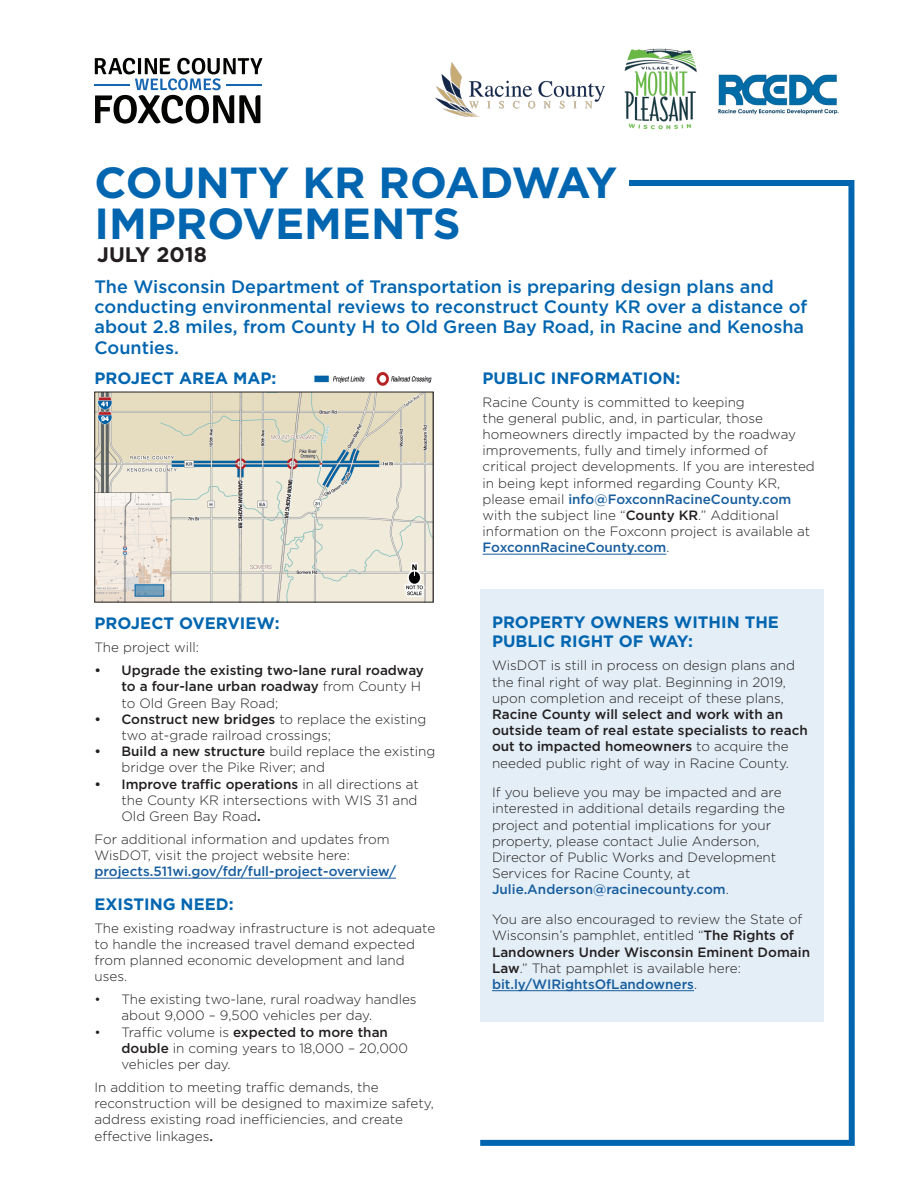
<style>
.page{position:relative;width:918px;height:1188px;background:#fff}
.page>*{position:absolute;margin:0;border:0;box-sizing:border-box;transform-origin:0 0}
.t1{font:700 43.5px/40.5px "Gotham";color:#0165b0}
.t2{font:700 21px "Gotham";color:#231f20}
.t3{font:500 18px/20.2px "Gotham";color:#0165b0}
.Body_Copy{font:700 16.5px/19.8px "Gotham";color:#0165b0}
.Question{font:700 16.5px "Gotham";color:#0165b0}
.Body_Copy-2{font:300 13.5px/16.2px "Gotham";color:#231f20}
.Body_Copy-3{font:500 13.5px "Gotham";color:#175d9e}
.t4{font:500 13.5px/16.2px "Gotham";color:#231f20}
.s1{font-weight:300}
.s2{font-weight:500}
.s3{font-weight:500;color:#175d9e}
.s4{font-weight:300;color:#231f20}
</style>
<div class="page">
<hr style="left:94px;top:878px;width:302px;height:1px;background:#175d9e">
<svg style="left:480px;top:180px;width:375px;height:966px"></svg>
<img style="left:436px;top:63px;width:169px;height:54px">
<img style="left:624px;top:48px;width:73px;height:82px">
<img style="left:718px;top:74px;width:121px;height:41px">
<svg style="left:95px;top:58px;width:167px;height:66px"></svg>
<hr style="left:94px;top:84px;width:36px;height:1px;background:#1766b1">
<hr style="left:226px;top:84px;width:36px;height:1px;background:#1766b1">
<div style="left:480px;top:590px;width:344px;height:432px;background:#e3eef6"></div>
<hr style="left:492px;top:990px;width:202px;height:1px;background:#175d9e">
<img style="left:97px;top:394px;width:335px;height:206px">
<img style="left:314px;top:372px;width:118px;height:14px">
<div style="left:616px;top:178px;width:13px;height:14px;background:#fff"></div>
<p class="t1" style="left:94px;top:162px;width:524px">COUNTY KR ROADWAY<br>IMPROVEMENTS</p>
<p class="t2" style="left:97px;top:240px;width:111px">JULY 2018</p>
<p class="t3" style="left:94px;top:276px;width:714px">The Wisconsin Department of Transportation is preparing design plans and conducting environmental reviews to reconstruct County KR over a distance of about 2.8 miles, from County H to Old Green Bay Road, in Racine and Kenosha Counties.</p>
<p class="Question" style="left:94px;top:367px;width:183px">PROJECT AREA MAP:</p>
<p class="Question" style="left:94px;top:613px;width:187px">PROJECT OVERVIEW:</p>
<p class="Body_Copy-2" style="left:94px;top:639px;width:106px">The project will:</p>
<p class="t4" style="left:122px;top:662px;width:304px;text-indent:-27px">• Upgrade the existing two-lane rural roadway to a four-lane urban roadway <span class="s1">from County H to Old Green Bay Road;</span></p>
<p class="Body_Copy-2" style="left:122px;top:711px;width:306px;text-indent:-27px"><span class="s2">• Construct new bridges</span> to replace the existing two at-grade railroad crossings;</p>
<p class="Body_Copy-2" style="left:122px;top:743px;width:315px;text-indent:-27px"><span class="s2">• Build a new structure</span> build replace the existing bridge over the Pike River; and</p>
<p class="Body_Copy-2" style="left:122px;top:775px;width:299px;text-align:justify;text-indent:-27px"><span class="s2">• Improve traffic operations</span> in all directions at the County KR intersections with WIS 31 and Old Green Bay Road<span class="s2">.</span></p>
<p class="Body_Copy-2" style="left:94px;top:831px;width:297px">For additional information and updates from<br>WisDOT, visit the project website here:</p>
<p class="Body_Copy-3" style="left:94px;top:863px;width:303px">projects.511wi.gov/fdr/full-project-overview/</p>
<p class="Body_Copy" style="left:94px;top:894px;width:141px">EXISTING NEED:</p>
<p class="Body_Copy-2" style="left:94px;top:919px;width:342px">The existing roadway infrastructure is not adequate to handle the increased travel demand expected from planned economic development and land uses.</p>
<p class="Body_Copy-2" style="left:122px;top:991px;width:297px;text-indent:-27px">• The existing two-lane, rural roadway handles about 9,000 – 9,500 vehicles per day.</p>
<p class="Body_Copy-2" style="left:122px;top:1023px;width:288px;text-indent:-27px">• Traffic volume is <span class="s2">expected to more than double</span> in coming years to 18,000 – 20,000 vehicles per day.</p>
<p class="Body_Copy-2" style="left:94px;top:1079px;width:341px">In addition to meeting traffic demands, the reconstruction will be designed to maximize safety, address existing road inefficiencies, and create effective linkages<span class="s2">.</span></p>
<p class="Question" style="left:483px;top:367px;width:199px">PUBLIC INFORMATION:</p>
<p class="Body_Copy-2" style="left:483px;top:393px;width:334px">Racine County is committed to keeping<br>the general public, and, in particular, those homeowners directly impacted by the roadway improvements, fully and timely informed of critical project developments. If you are interested in being kept informed regarding County KR, please email <span class="s3">info@FoxconnRacineCounty.com </span>with the subject line “<span class="s2">County KR</span>.” Additional information on the Foxconn project is available at <span class="s3">FoxconnRacineCounty.com</span>.</p>
<p class="Body_Copy" style="left:492px;top:612px;width:288px">PROPERTY OWNERS WITHIN THE<br>PUBLIC RIGHT OF WAY:</p>
<p class="Body_Copy-2" style="left:492px;top:657px;width:317px">WisDOT is still in process on design plans and the final right of way plat. Beginning in 2019, upon completion and receipt of these plans, <span class="s2">Racine County will select and work with an outside team of real estate specialists to reach out to impacted homeowners</span> to acquire the needed public right of way in Racine County.</p>
<p class="Body_Copy-2" style="left:492px;top:784px;width:294px">If you believe you may be impacted and are interested in additional details regarding the project and potential implications for your property, please contact Julie Anderson, Director of Public Works and Development Services for Racine County, at</p>
<p class="Body_Copy-3" style="left:492px;top:881px;width:238px">Julie.Anderson@racinecounty.com<span class="s4">.</span></p>
<p class="Body_Copy-2" style="left:492px;top:911px;width:320px">You are also encouraged to review the State of Wisconsin’s pamphlet, entitled “<span class="s2">The Rights of Landowners Under Wisconsin Eminent Domain Law</span>.” That pamphlet is available here:</p>
<p class="Body_Copy-3" style="left:492px;top:975px;width:207px">bit.ly/WIRightsOfLandowners<span class="s4">.</span></p>
</div>
